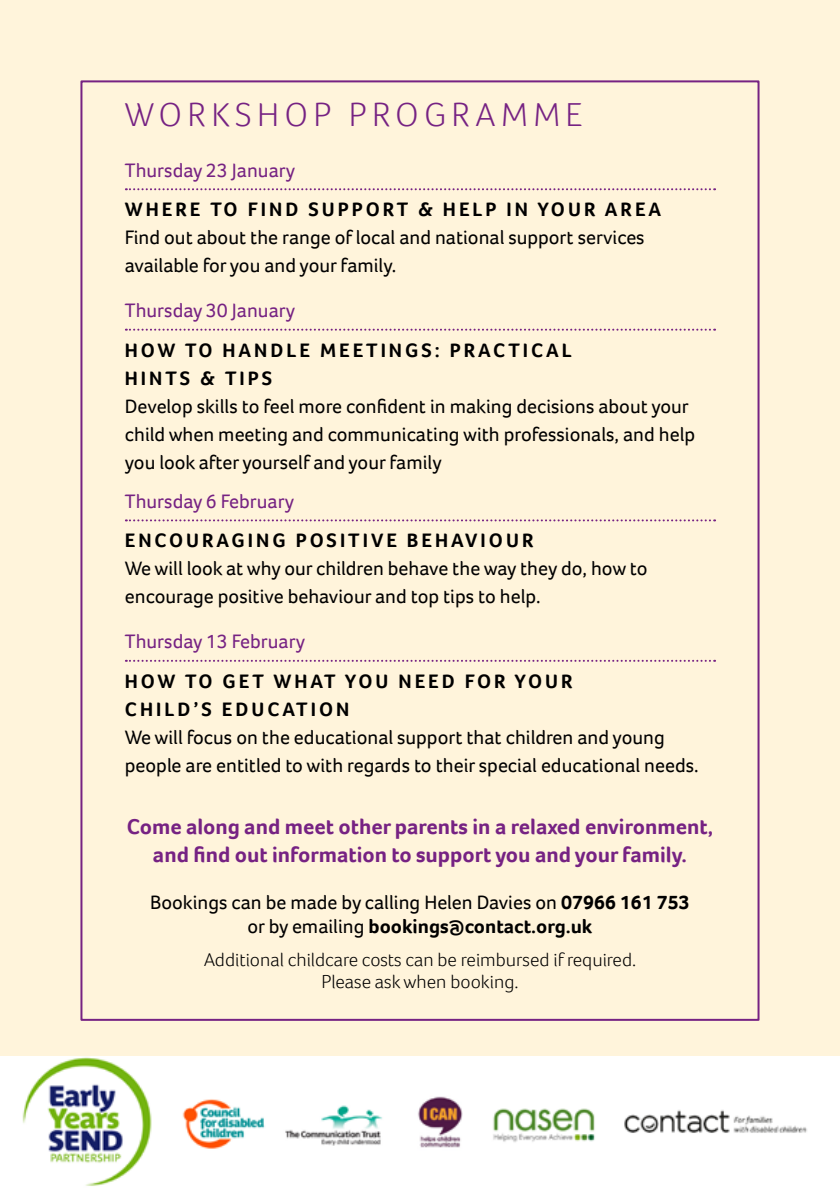
<style>
.page{position:relative;width:840px;height:1191px;background:#fff}
.page>*{position:absolute;margin:0;border:0;box-sizing:border-box;transform-origin:0 0}
.t1{font:300 34px "Foco";letter-spacing:.155em;color:#762283}
.t2{font:700 22px/28px "Foco";color:#762283;text-align:center}
.t3{font:20px/28px "Foco";color:#000}
.t4{font:700 20px/28px "Foco";letter-spacing:.15em;color:#000}
.t5{font:20px "Foco";color:#762283}
.t6{font:300 19px/22px "Foco";color:#000;text-align:center}
.s1{font-weight:700}
</style>
<div class="page">
<div style="left:0;top:0;width:839px;height:1191px;background:#fff4db"></div>
<svg style="left:126px;top:188px;width:588px;height:2px"></svg>
<svg style="left:126px;top:329px;width:588px;height:2px"></svg>
<svg style="left:126px;top:519px;width:588px;height:2px"></svg>
<svg style="left:126px;top:660px;width:588px;height:2px"></svg>
<img style="left:0;top:1056px;width:839px;height:135px">
<h1 class="t1" style="left:125px;top:92px;width:458px">workshop programme</h1>
<p class="t5" style="left:125px;top:157px;width:172px">Thursday 23 January</p>
<p class="t4" style="left:125px;top:195px;width:537px">WHERE TO FIND SUPPORT &amp; HELP IN YOUR AREA</p>
<p class="t3" style="left:125px;top:223px;width:521px">Find out about the range of local and national support services available for you and your family.</p>
<p class="t5" style="left:125px;top:297px;width:172px">Thursday 30 January</p>
<p class="t4" style="left:125px;top:336px;width:448px">H OW TO HANDLE MEET INGS: PRACT ICAL<br>HINT S &amp; T IPS</p>
<p class="t3" style="left:125px;top:392px;width:571px">Develop skills to feel more confident in making decisions about your child when meeting and communicating with professionals, and help you look after yourself and your family</p>
<p class="t5" style="left:125px;top:488px;width:171px">Thursday 6 February</p>
<p class="t4" style="left:125px;top:526px;width:410px">ENCOURAGING POSIT IVE BEHAVIOUR</p>
<p class="t3" style="left:125px;top:554px;width:524px">We will look at why our children behave the way they do, how to encourage positive behaviour and top tips to help.</p>
<p class="t5" style="left:125px;top:628px;width:182px">Thursday 13 February</p>
<p class="t4" style="left:125px;top:667px;width:449px">H OW TO GET WHAT YOU NEED FOR YOUR<br>CHILD’S EDUCAT ION</p>
<p class="t3" style="left:125px;top:723px;width:575px">We will focus on the educational support that children and young people are entitled to with regards to their special educational needs.</p>
<p class="t2" style="left:127px;top:812px;width:587px">COME ALONG AND MEET OTHER PARENTS IN A RELAXED ENVIRONMENT,<br>AND FIND OUT INFORMATION TO SUPPORT YOU AND YOUR FAMILY.</p>
<p class="t3" style="left:150px;top:889px;width:541px;line-height:24px;text-align:center">Bookings can be made by calling Helen Davies on <span class="s1">07966 161 753 </span>or by emailing <span class="s1">BOOKINGS@CONTACT.ORG.UK</span></p>
<p class="t6" style="left:203px;top:948px;width:434px">Additional childcare costs can be reimbursed if required.<br>Please ask when booking.</p>
</div>
